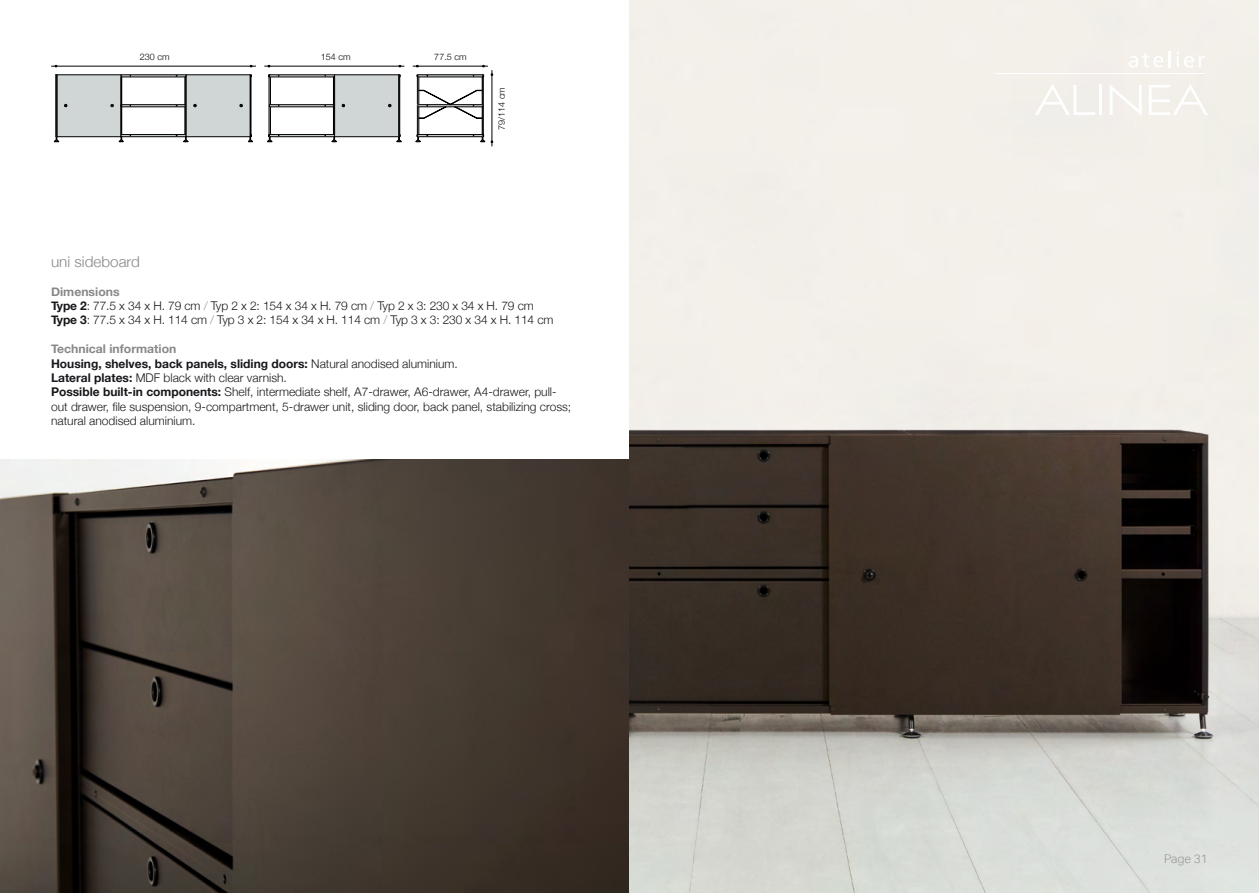
<style>
.page{position:relative;width:1259px;height:893px;background:#fff}
.page>*{position:absolute;margin:0;border:0;box-sizing:border-box;transform-origin:0 0}
.t1{font:300 15px "Helvetica Neue";color:#87888a}
.t2{font:300 12px/14.4px "Helvetica Neue";color:#1a171c}
.t3{font:300 12px "Aktiv Grotesk";color:#929395}
.t4{font:300 9px "Helvetica Neue";letter-spacing:.005em;color:#000}
.s1{font-weight:700;color:#87888a}
.s2{font-weight:700}
.s3{color:#929395}
</style>
<div class="page">
<img style="left:0;top:459px;width:629px;height:434px">
<img style="left:629px;top:0;width:630px;height:893px">
<hr style="left:121px;top:75px;width:65px;height:2px;background:#d0d5d5">
<div style="left:57px;top:75px;width:64px;height:62px;background:#d0d5d5;border:1px solid #000"></div>
<div style="left:56px;top:75px;width:1px;height:62px;border:1px solid #000"></div>
<svg style="left:54px;top:134px;width:5px;height:8px"></svg>
<svg style="left:119px;top:137px;width:5px;height:5px"></svg>
<div style="left:121px;top:134px;width:65px;height:3px;background:#d0d5d5;border:1px solid #000"></div>
<svg style="left:176px;top:135px;width:13px;height:7px"></svg>
<hr style="left:121px;top:105px;width:65px;height:2px;background:#d0d5d5">
<div style="left:121px;top:77px;width:1px;height:58px;border:1px solid #000"></div>
<div style="left:186px;top:75px;width:64px;height:62px;background:#d0d5d5"></div>
<svg style="left:248px;top:134px;width:5px;height:8px"></svg>
<div style="left:250px;top:75px;width:1px;height:62px;border:1px solid #000"></div>
<div style="left:185px;top:77px;width:1px;height:58px;border:1px solid #000"></div>
<hr style="left:51px;top:66px;width:205px;height:1px;background:#000">
<hr style="left:269px;top:75px;width:66px;height:2px;background:#d0d5d5">
<svg style="left:332px;top:137px;width:5px;height:5px"></svg>
<div style="left:269px;top:134px;width:66px;height:3px;background:#d0d5d5;border:1px solid #000"></div>
<hr style="left:269px;top:105px;width:66px;height:2px;background:#d0d5d5">
<div style="left:334px;top:75px;width:65px;height:62px;background:#d0d5d5;border:1px solid #000"></div>
<svg style="left:396px;top:134px;width:6px;height:8px"></svg>
<div style="left:398px;top:75px;width:2px;height:62px;border:1px solid #000"></div>
<div style="left:333px;top:77px;width:2px;height:58px;border:1px solid #000"></div>
<svg style="left:267px;top:134px;width:5px;height:8px"></svg>
<div style="left:482px;top:75px;width:1px;height:62px;border:1px solid #000"></div>
<div style="left:417px;top:75px;width:2px;height:62px;border:1px solid #000"></div>
<div style="left:418px;top:134px;width:65px;height:3px;border:1px solid #000"></div>
<div style="left:418px;top:105px;width:65px;height:2px;border:1px solid #000"></div>
<svg style="left:416px;top:134px;width:12px;height:8px"></svg>
<svg style="left:480px;top:134px;width:5px;height:8px"></svg>
<svg style="left:418px;top:90px;width:64px;height:29px"></svg>
<hr style="left:265px;top:66px;width:139px;height:1px;background:#000">
<hr style="left:413px;top:66px;width:74px;height:1px;background:#000">
<hr style="left:492px;top:70px;width:1px;height:76px;background:#000">
<hr style="left:1099px;top:85px;width:3px;height:30px;background:#fff">
<svg style="left:1109px;top:84px;width:32px;height:32px"></svg>
<svg style="left:1035px;top:84px;width:60px;height:31px"></svg>
<svg style="left:1148px;top:84px;width:60px;height:31px"></svg>
<svg style="left:1128px;top:51px;width:42px;height:17px"></svg>
<svg style="left:1176px;top:51px;width:29px;height:17px"></svg>
<hr style="left:995px;top:73px;width:210px;height:1px;background:#fff">
<p class="t4" style="left:140px;top:49px;width:31px">230 cm</p>
<p class="t4" style="left:321px;top:49px;width:31px">154 cm</p>
<p class="t4" style="left:434px;top:49px;width:34px">77.5 cm</p>
<p class="t4" style="left:494px;top:130px;width:44px;rotate:-90deg">79/114 cm</p>
<p class="t1" style="left:51px;top:249px;width:90px">uni sideboard</p>
<p class="t2" style="left:51px;top:283px;width:504px"><span class="s1">Dimensions<br></span><span class="s2">Type 2</span>: 77.5 x 34 x H. 79 cm <span class="s3">/</span> Typ 2 x 2: 154 x 34 x H. 79 cm <span class="s3">/</span> Typ 2 x 3: 230 x 34 x H. 79 cm<br><span class="s2">Type 3</span>: 77.5 x 34 x H. 114 cm <span class="s3">/</span> Typ 3 x 2: 154 x 34 x H. 114 cm <span class="s3">/</span> Typ 3 x 3: 230 x 34 x H. 114 cm</p>
<p class="t2" style="left:51px;top:341px;width:522px"><span class="s1">Technical information<br></span><span class="s2">Housing, shelves, back panels, sliding doors:</span> Natural anodised aluminium.<br><span class="s2">Lateral plates:</span> MDF black with clear varnish.<br><span class="s2">Possible built-in components:</span> Shelf, intermediate shelf, A7-drawer, A6-drawer, A4-drawer, pull&shy;out drawer, file suspension, 9-compartment, 5-drawer unit, sliding door, back panel, stabilizing cross; natural anodised aluminium.</p>
<p class="t3" style="left:1164px;top:852px;width:45px">Page 31</p>
</div>
